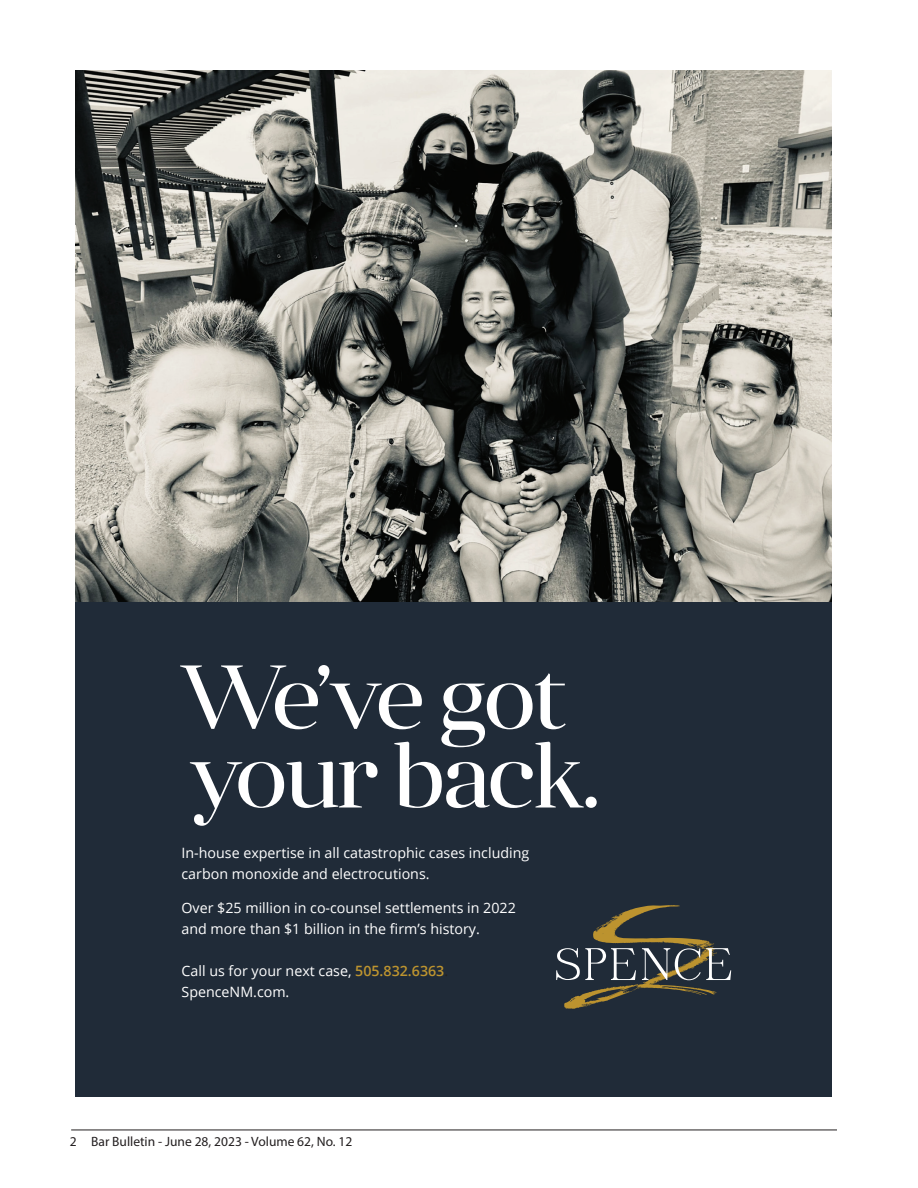
<style>
.page{position:relative;width:918px;height:1188px;background:#fff}
.page>*{position:absolute;margin:0;border:0;box-sizing:border-box;transform-origin:0 0}
.t1{font:90.6px/78.6px "Anglecia Pro Display";letter-spacing:-.045em;color:#fff}
.t2{font:14.25px/21px "Open Sans";color:#fff}
.t3{font:13.5px "Myriad Pro";color:#231f20}
.s1{font-weight:600;color:#bd942f}
.s2{color:#231f20}
</style>
<div class="page">
<hr style="left:71px;top:1130px;width:766px;height:1px;background:#231f20">
<div style="left:76px;top:556px;width:756px;height:540px;background:#202b38"></div>
<img style="left:76px;top:70px;width:756px;height:531px">
<svg style="left:556px;top:905px;width:175px;height:104px"></svg>
<h1 class="t1" style="left:179px;top:656px;width:422px">We’ve got your back.</h1>
<p class="t2" style="left:182px;top:842px;width:349px">In-house expertise in all catastrophic cases including carbon monoxide and electrocutions.</p>
<p class="t2" style="left:182px;top:897px;width:336px">Over $25 million in co-counsel settlements in 2022 and more than $1 billion in the firm’s history.</p>
<p class="t2" style="left:182px;top:960px;width:268px">Call us for your next case, <span class="s1">505.832.6363</span><span class="s2">.<br></span>SpenceNM.com.</p>
<p class="t3" style="left:70px;top:1133px;width:284px">2 Bar Bulletin - June 28, 2023 - Volume 62, No. 12</p>
</div>
